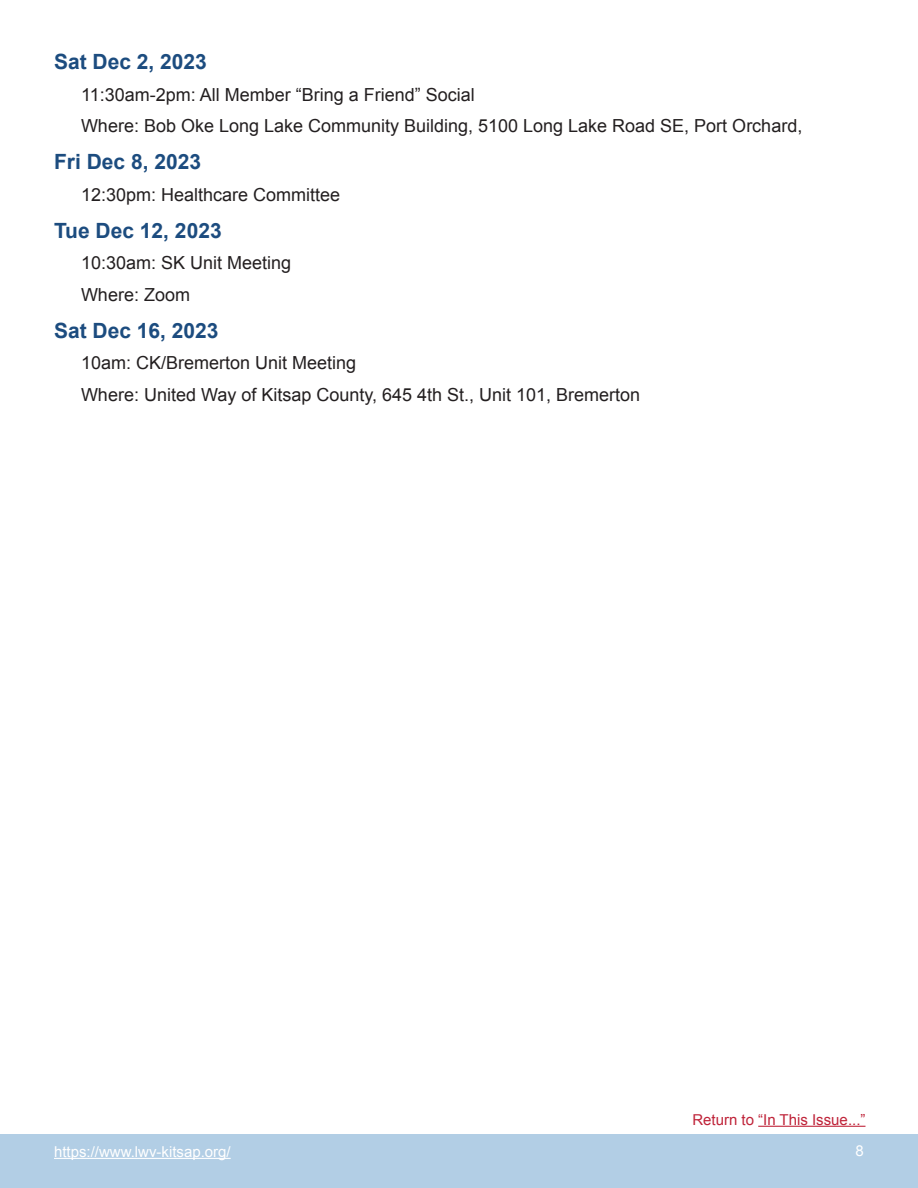
<style>
.page{position:relative;width:918px;height:1188px;background:#fff}
.page>*{position:absolute;margin:0;border:0;box-sizing:border-box;transform-origin:0 0}
.Mark_Your_Calendar_-_DATE{font:700 21px "Arial";color:#1c4c7f}
.Mark_Your_Calendar_-_WHERE{font:18px "Arial";color:#231f20}
.Mark_Your_Calendar_-_TIME{font:18px "Arial";color:#231f20}
.t1{font:15px "Arial";color:#fff}
.Return_to_Front_Page{font:15px "Arial";color:#bf2339}
</style>
<div class="page">
<div style="left:0;top:1134px;width:918px;height:54px;background:#b2cee5"></div>
<hr style="left:54px;top:1158px;width:177px;height:1px;background:#fff">
<hr style="left:758px;top:1126px;width:108px;height:1px;background:#bf2339">
<p class="Mark_Your_Calendar_-_DATE" style="left:54px;top:48px;width:154px">Sat Dec 2, 2023</p>
<p class="Mark_Your_Calendar_-_TIME" style="left:81px;top:83px;width:395px">11:30am-2pm: All Member “Bring a Friend” Social</p>
<p class="Mark_Your_Calendar_-_WHERE" style="left:81px;top:114px;width:723px">Where: Bob Oke Long Lake Community Building, 5100 Long Lake Road SE, Port Orchard,</p>
<p class="Mark_Your_Calendar_-_DATE" style="left:54px;top:148px;width:149px">Fri Dec 8, 2023</p>
<p class="Mark_Your_Calendar_-_WHERE" style="left:81px;top:183px;width:261px">12:30pm: Healthcare Committee</p>
<p class="Mark_Your_Calendar_-_DATE" style="left:54px;top:217px;width:169px">Tue Dec 12, 2023</p>
<p class="Mark_Your_Calendar_-_TIME" style="left:81px;top:251px;width:212px">10:30am: SK Unit Meeting</p>
<p class="Mark_Your_Calendar_-_WHERE" style="left:81px;top:283px;width:111px">Where: Zoom</p>
<p class="Mark_Your_Calendar_-_DATE" style="left:54px;top:317px;width:166px">Sat Dec 16, 2023</p>
<p class="Mark_Your_Calendar_-_TIME" style="left:81px;top:351px;width:277px">10am: CK/Bremerton Unit Meeting</p>
<p class="Mark_Your_Calendar_-_WHERE" style="left:81px;top:383px;width:561px">Where: United Way of Kitsap County, 645 4th St., Unit 101, Bremerton</p>
<p class="Return_to_Front_Page" style="left:692px;top:1110px;width:175px">Return to “In This Issue...”</p>
<p class="t1" style="left:54px;top:1142px;width:178px">https://www.lwv-kitsap.org/</p>
<p class="t1" style="left:856px;top:1141px;width:10px">8</p>
</div>
